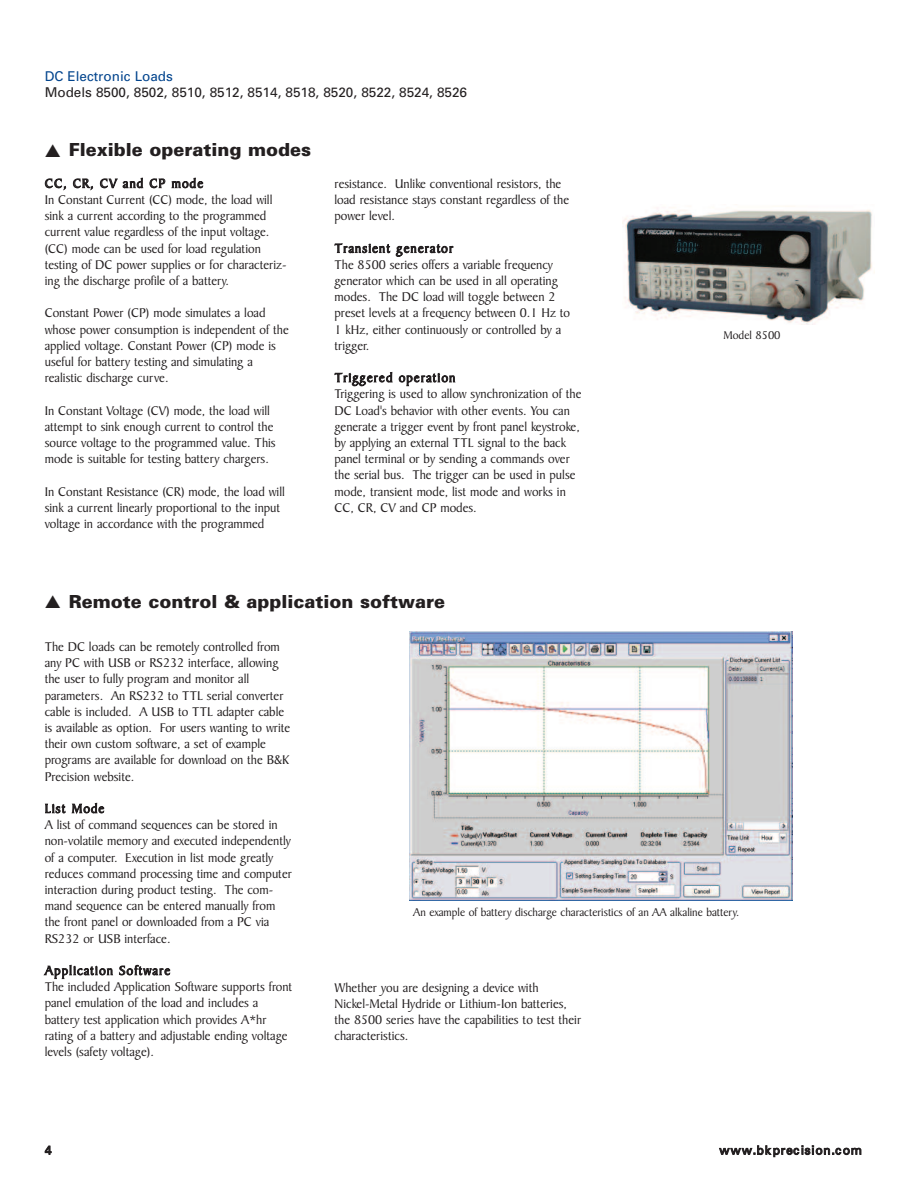
<style>
.page{position:relative;width:918px;height:1188px;background:#fff}
.page>*{position:absolute;margin:0;border:0;box-sizing:border-box;transform-origin:0 0}
.t1{font:900 18px "Univers";color:#231f20}
.t2{font:13.5px/16.2px "Baker Signet BT";color:#231f20}
.t3{font:13.5px "Univers";color:#231f20}
.t4{font:13.5px "Univers";color:#02448d}
.t5{font:12px "Baker Signet BT";color:#231f20}
.t6{font:12px "Univers";letter-spacing:.07em;color:#231f20}
</style>
<div class="page">
<img style="left:410px;top:632px;width:382px;height:268px">
<img style="left:623px;top:206px;width:252px;height:119px">
<p class="t4" style="left:45px;top:71px;width:130px">DC Electronic Loads</p>
<p class="t3" style="left:45px;top:87px;width:424px">Models 8500, 8502, 8510, 8512, 8514, 8518, 8520, 8522, 8524, 8526</p>
<h1 class="t1" style="left:45px;top:143px;width:268px">▲ Flexible operating modes</h1>
<p class="t2" style="left:45px;top:177px;width:243px">CC, CR, CV and CP mode<br>In Constant Current (CC) mode, the load will sink a current according to the programmed current value regardless of the input voltage. (CC) mode can be used for load regulation testing of DC power supplies or for characteriz&shy;ing the discharge profile of a battery.</p>
<p class="t2" style="left:45px;top:307px;width:246px">Constant Power (CP) mode simulates a load whose power consumption is independent of the applied voltage. Constant Power (CP) mode is useful for battery testing and simulating a realistic discharge curve.</p>
<p class="t2" style="left:45px;top:404px;width:233px">In Constant Voltage (CV) mode, the load will attempt to sink enough current to control the source voltage to the programmed value. This mode is suitable for testing battery chargers.</p>
<p class="t2" style="left:45px;top:485px;width:242px">In Constant Resistance (CR) mode, the load will sink a current linearly proportional to the input voltage in accordance with the programmed</p>
<p class="t2" style="left:334px;top:177px;width:236px">resistance. Unlike conventional resistors, the load resistance stays constant regardless of the power level.</p>
<p class="t2" style="left:334px;top:242px;width:237px">Transient generator<br>The 8500 series offers a variable frequency generator which can be used in all operating modes. The DC load will toggle between 2 preset levels at a frequency between 0.1 Hz to 1 kHz, either continuously or controlled by a trigger.</p>
<p class="t2" style="left:334px;top:371px;width:249px">Triggered operation<br>Triggering is used to allow synchronization of the DC Load's behavior with other events. You can generate a trigger event by front panel keystroke, by applying an external TTL signal to the back panel terminal or by sending a commands over the serial bus. The trigger can be used in pulse mode, transient mode, list mode and works in CC, CR, CV and CP modes.</p>
<h1 class="t1" style="left:45px;top:595px;width:402px">▲ Remote control &amp; application software</h1>
<p class="t5" style="left:724px;top:331px;width:59px">Model 8500</p>
<p class="t2" style="left:45px;top:640px;width:247px">The DC loads can be remotely controlled from any PC with USB or RS232 interface, allowing the user to fully program and monitor all parameters. An RS232 to TTL serial converter cable is included. A USB to TTL adapter cable is available as option. For users wanting to write their own custom software, a set of example programs are available for download on the B&amp;K Precision website.</p>
<p class="t2" style="left:45px;top:802px;width:249px">List Mode<br>A list of command sequences can be stored in non-volatile memory and executed independently of a computer. Execution in list mode greatly reduces command processing time and computer interaction during product testing. The com&shy;mand sequence can be entered manually from the front panel or downloaded from a PC via RS232 or USB interface.</p>
<p class="t2" style="left:45px;top:964px;width:249px">Application Software<br>The included Application Software supports front panel emulation of the load and includes a battery test application which provides A*hr rating of a battery and adjustable ending voltage levels (safety voltage).</p>
<p class="t5" style="left:413px;top:907px;width:327px">An example of battery discharge characteristics of an AA alkaline battery.</p>
<p class="t2" style="left:335px;top:981px;width:248px">Whether you are designing a device with Nickel-Metal Hydride or Lithium-Ion batteries, the 8500 series have the capabilities to test their characteristics.</p>
<p class="t6" style="left:45px;top:1146px;width:8px">4</p>
<p class="t6" style="left:719px;top:1146px;width:144px">www.bkprecision.com</p>
</div>
